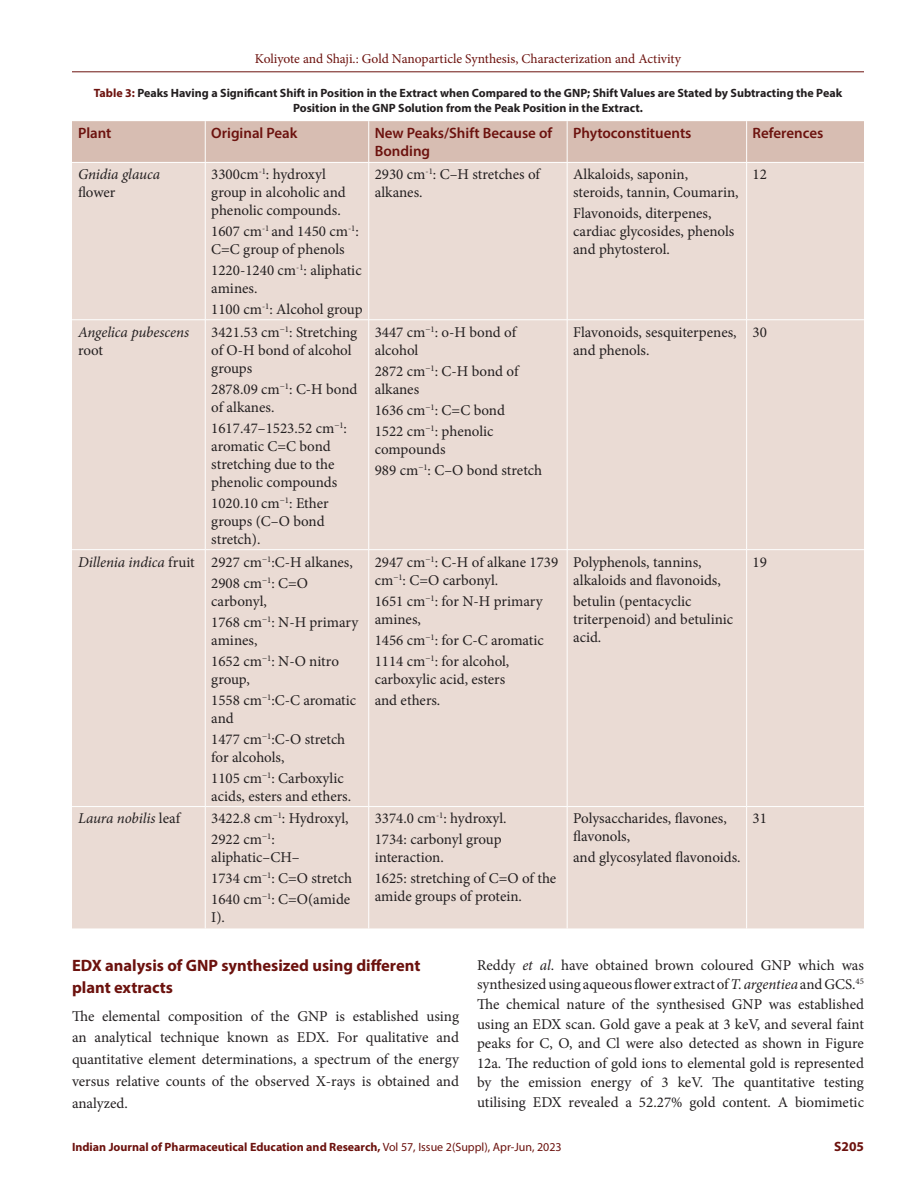
<style>
.page{position:relative;width:918px;height:1188px;background:#fff}
.page>*{position:absolute;margin:0;border:0;box-sizing:border-box;transform-origin:0 0}
.Heading_2{font:700 16.5px/21.8px "Myriad Pro";color:#6c120e}
.Table_Body{font:15px/18px "Minion Pro";color:#231f20}
.Body_text{font:15px/19.6px "Minion Pro";color:#231f20;text-align:justify}
.Body_text__FO{font:15px/21.8px "Minion Pro";color:#231f20;text-align:justify}
.Table_Header{font:600 15px/18px "Myriad Pro";color:#6c120e}
.Table_Body-2{font:italic 15px/18px "Minion Pro";letter-spacing:-.005em;color:#231f20}
.t1{font:13.5px "Minion Pro";letter-spacing:-.005em;color:#6c120e}
.t2{font:700 13.5px "Myriad Pro";color:#6c120e}
.Table_Caption{font:700 12px/15px "Myriad Pro";color:#231f20;text-align:center}
.t3{font:700 12px "Myriad Pro";color:#6c120e}
.s1{color:#6c120e}
.s2{font-style:normal}
.s3{font-style:italic}
.s4{font-weight:400}
</style>
<div class="page">
<hr style="left:72px;top:72px;width:792px;height:1px;background:#6c120e">
<div style="left:72px;top:121px;width:792px;height:41px;background:#d7bdb2"></div>
<div style="left:72px;top:163px;width:792px;height:765px;background:#eadbd4"></div>
<hr style="left:205px;top:121px;width:1px;height:41px;background:#fff">
<hr style="left:368px;top:121px;width:1px;height:41px;background:#fff">
<hr style="left:567px;top:121px;width:1px;height:41px;background:#fff">
<hr style="left:746px;top:121px;width:1px;height:41px;background:#fff">
<hr style="left:205px;top:163px;width:1px;height:157px;background:#fff">
<hr style="left:368px;top:163px;width:1px;height:157px;background:#fff">
<hr style="left:567px;top:163px;width:1px;height:157px;background:#fff">
<hr style="left:746px;top:163px;width:1px;height:157px;background:#fff">
<hr style="left:72px;top:319px;width:133px;height:1px;background:#fff">
<hr style="left:205px;top:319px;width:164px;height:1px;background:#fff">
<hr style="left:205px;top:320px;width:1px;height:229px;background:#fff">
<hr style="left:369px;top:319px;width:198px;height:1px;background:#fff">
<hr style="left:368px;top:320px;width:1px;height:229px;background:#fff">
<hr style="left:567px;top:319px;width:180px;height:1px;background:#fff">
<hr style="left:567px;top:320px;width:1px;height:229px;background:#fff">
<hr style="left:747px;top:319px;width:117px;height:1px;background:#fff">
<hr style="left:746px;top:320px;width:1px;height:229px;background:#fff">
<hr style="left:72px;top:549px;width:133px;height:1px;background:#fff">
<hr style="left:205px;top:549px;width:164px;height:1px;background:#fff">
<hr style="left:205px;top:550px;width:1px;height:256px;background:#fff">
<hr style="left:369px;top:549px;width:198px;height:1px;background:#fff">
<hr style="left:368px;top:550px;width:1px;height:256px;background:#fff">
<hr style="left:567px;top:549px;width:180px;height:1px;background:#fff">
<hr style="left:567px;top:550px;width:1px;height:256px;background:#fff">
<hr style="left:747px;top:549px;width:117px;height:1px;background:#fff">
<hr style="left:746px;top:550px;width:1px;height:256px;background:#fff">
<hr style="left:72px;top:806px;width:133px;height:1px;background:#fff">
<hr style="left:205px;top:806px;width:164px;height:1px;background:#fff">
<hr style="left:205px;top:807px;width:1px;height:121px;background:#fff">
<hr style="left:369px;top:806px;width:198px;height:1px;background:#fff">
<hr style="left:368px;top:807px;width:1px;height:121px;background:#fff">
<hr style="left:567px;top:806px;width:180px;height:1px;background:#fff">
<hr style="left:567px;top:807px;width:1px;height:121px;background:#fff">
<hr style="left:747px;top:806px;width:117px;height:1px;background:#fff">
<hr style="left:746px;top:807px;width:1px;height:121px;background:#fff">
<p class="t1" style="left:255px;top:50px;width:428px">Koliyote and Shaji.: Gold Nanoparticle Synthesis, Characterization and Activity</p>
<p class="Table_Caption" style="left:94px;top:85px;width:750px"><span class="s1">Table 3:</span> Peaks Having a Significant Shift in Position in the Extract when Compared to the GNP; Shift Values are Stated by Subtracting the Peak<br>Position in the GNP Solution from the Peak Position in the Extract.</p>
<p class="Table_Header" style="left:78px;top:124px;width:35px">Plant</p>
<p class="Table_Header" style="left:211px;top:124px;width:88px">Original Peak</p>
<p class="Table_Header" style="left:375px;top:124px;width:179px">New Peaks/Shift Because of<br>Bonding</p>
<p class="Table_Header" style="left:573px;top:124px;width:120px">Phytoconstituents</p>
<p class="Table_Header" style="left:753px;top:124px;width:72px">References</p>
<p class="Table_Body-2" style="left:78px;top:165px;width:84px">Gnidia glauca <span class="s2">flower</span></p>
<p class="Table_Body" style="left:211px;top:165px;width:136px">3300cm<sup>-1</sup>: hydroxyl group in alcoholic and phenolic compounds.</p>
<p class="Table_Body" style="left:211px;top:222px;width:149px">1607 cm<sup>-1</sup> and 1450 cm<sup>-1</sup>:<br>C=C group of phenols</p>
<p class="Table_Body" style="left:211px;top:261px;width:152px">1220-1240 cm<sup>-1</sup>: aliphatic amines.</p>
<p class="Table_Body" style="left:211px;top:300px;width:153px">1100 cm<sup>-1</sup>: Alcohol group</p>
<p class="Table_Body" style="left:375px;top:165px;width:167px">2930 cm<sup>-1</sup>: C–H stretches of alkanes.</p>
<p class="Table_Body" style="left:573px;top:165px;width:167px">Alkaloids, saponin, steroids, tannin, Coumarin,</p>
<p class="Table_Body" style="left:573px;top:204px;width:163px">Flavonoids, diterpenes, cardiac glycosides, phenols and phytosterol.</p>
<p class="Table_Body" style="left:753px;top:165px;width:16px">12</p>
<p class="Table_Body-2" style="left:78px;top:323px;width:113px">Angelica pubescens <span class="s2">root</span></p>
<p class="Table_Body" style="left:211px;top:323px;width:147px">3421.53 cm<sup>−1</sup>: Stretching of O-H bond of alcohol groups</p>
<p class="Table_Body" style="left:211px;top:380px;width:148px">2878.09 cm<sup>−1</sup>: C-H bond of alkanes.</p>
<p class="Table_Body" style="left:211px;top:419px;width:137px">1617.47–1523.52 cm<sup>−1</sup>: aromatic C=C bond stretching due to the phenolic compounds</p>
<p class="Table_Body" style="left:211px;top:494px;width:119px">1020.10 cm<sup>−1</sup>: Ether groups (C–O bond stretch).</p>
<p class="Table_Body-2" style="left:78px;top:553px;width:118px">Dillenia indica <span class="s2">fruit</span></p>
<p class="Table_Body" style="left:211px;top:553px;width:143px">2927 cm<sup>−1</sup>:C-H alkanes,</p>
<p class="Table_Body" style="left:211px;top:574px;width:98px">2908 cm<sup>−1</sup>: C=O carbonyl,</p>
<p class="Table_Body" style="left:211px;top:613px;width:149px">1768 cm<sup>−1</sup>: N-H primary amines,</p>
<p class="Table_Body" style="left:211px;top:652px;width:129px">1652 cm<sup>−1</sup>: N-O nitro group,</p>
<p class="Table_Body" style="left:211px;top:691px;width:147px">1558 cm<sup>−1</sup>:C-C aromatic and</p>
<p class="Table_Body" style="left:211px;top:730px;width:136px">1477 cm<sup>−1</sup>:C-O stretch for alcohols,</p>
<p class="Table_Body" style="left:211px;top:769px;width:141px">1105 cm<sup>−1</sup>: Carboxylic acids, esters and ethers.</p>
<p class="Table_Body-2" style="left:78px;top:810px;width:104px">Laura nobilis <span class="s2">leaf</span></p>
<p class="Table_Body" style="left:211px;top:810px;width:139px">3422.8 cm<sup>−1</sup>: Hydroxyl,</p>
<p class="Table_Body" style="left:211px;top:831px;width:90px">2922 cm<sup>−1</sup>: aliphatic–CH–</p>
<p class="Table_Body" style="left:211px;top:870px;width:142px">1734 cm<sup>−1</sup>: C=O stretch</p>
<p class="Table_Body" style="left:211px;top:891px;width:141px">1640 cm<sup>−1</sup>: C=O(amide<br>I).</p>
<p class="Table_Body" style="left:375px;top:323px;width:143px">3447 cm<sup>−1</sup>: o-H bond of alcohol</p>
<p class="Table_Body" style="left:375px;top:362px;width:145px">2872 cm<sup>−1</sup>: C-H bond of alkanes</p>
<p class="Table_Body" style="left:375px;top:401px;width:132px">1636 cm<sup>−1</sup>: C=C bond</p>
<p class="Table_Body" style="left:375px;top:422px;width:120px">1522 cm<sup>−1</sup>: phenolic compounds</p>
<p class="Table_Body" style="left:375px;top:461px;width:169px">989 cm<sup>−1</sup>: C–O bond stretch</p>
<p class="Table_Body" style="left:573px;top:323px;width:165px">Flavonoids, sesquiterpenes, and phenols.</p>
<p class="Table_Body" style="left:753px;top:323px;width:16px">30</p>
<p class="Table_Body" style="left:375px;top:553px;width:185px">2947 cm<sup>−1</sup>: C-H of alkane 1739 cm<sup>−1</sup>: C=O carbonyl.</p>
<p class="Table_Body" style="left:375px;top:592px;width:169px">1651 cm<sup>−1</sup>: for N-H primary amines,</p>
<p class="Table_Body" style="left:375px;top:631px;width:171px">1456 cm<sup>−1</sup>: for C-C aromatic</p>
<p class="Table_Body" style="left:375px;top:652px;width:136px">1114 cm<sup>−1</sup>: for alcohol, carboxylic acid, esters</p>
<p class="Table_Body" style="left:375px;top:691px;width:67px">and ethers.</p>
<p class="Table_Body" style="left:573px;top:553px;width:149px">Polyphenols, tannins, alkaloids and flavonoids,</p>
<p class="Table_Body" style="left:573px;top:592px;width:162px">betulin (pentacyclic triterpenoid) and betulinic acid.</p>
<p class="Table_Body" style="left:753px;top:553px;width:16px">19</p>
<p class="Table_Body" style="left:375px;top:810px;width:133px">3374.0 cm<sup>-1</sup>: hydroxyl.</p>
<p class="Table_Body" style="left:375px;top:831px;width:128px">1734: carbonyl group interaction.</p>
<p class="Table_Body" style="left:375px;top:870px;width:183px">1625: stretching of C=O of the amide groups of protein.</p>
<p class="Table_Body" style="left:573px;top:810px;width:155px">Polysaccharides, flavones, flavonols,</p>
<p class="Table_Body" style="left:573px;top:849px;width:169px">and glycosylated flavonoids.</p>
<p class="Table_Body" style="left:753px;top:810px;width:16px">31</p>
<p class="Heading_2" style="left:72px;top:954px;width:350px">EDX analysis of GNP synthesized using different plant extracts</p>
<p class="Body_text__FO" style="left:72px;top:1005px;width:389px">The elemental composition of the GNP is established using an analytical technique known as EDX. For qualitative and quantitative element determinations, a spectrum of the energy versus relative counts of the observed X-rays is obtained and analyzed.</p>
<p class="Body_text" style="left:477px;top:955px;width:389px">Reddy <span class="s3">et al</span>. have obtained brown coloured GNP which was synthesized using aqueous flower extract of <span class="s3">T. argentiea</span> and GCS.<sup>45<br></sup>The chemical nature of the synthesised GNP was established using an EDX scan. Gold gave a peak at 3 keV, and several faint peaks for C, O, and Cl were also detected as shown in Figure 12a. The reduction of gold ions to elemental gold is represented by the emission energy of 3 keV. The quantitative testing utilising EDX revealed a 52.27% gold content. A biomimetic</p>
<p class="t3" style="left:72px;top:1139px;width:491px">Indian Journal of Pharmaceutical Education and Research, <span class="s4">Vol 57, Issue 2(Suppl), Apr-Jun, 2023</span></p>
<p class="t2" style="left:834px;top:1137px;width:31px">S205</p>
</div>
